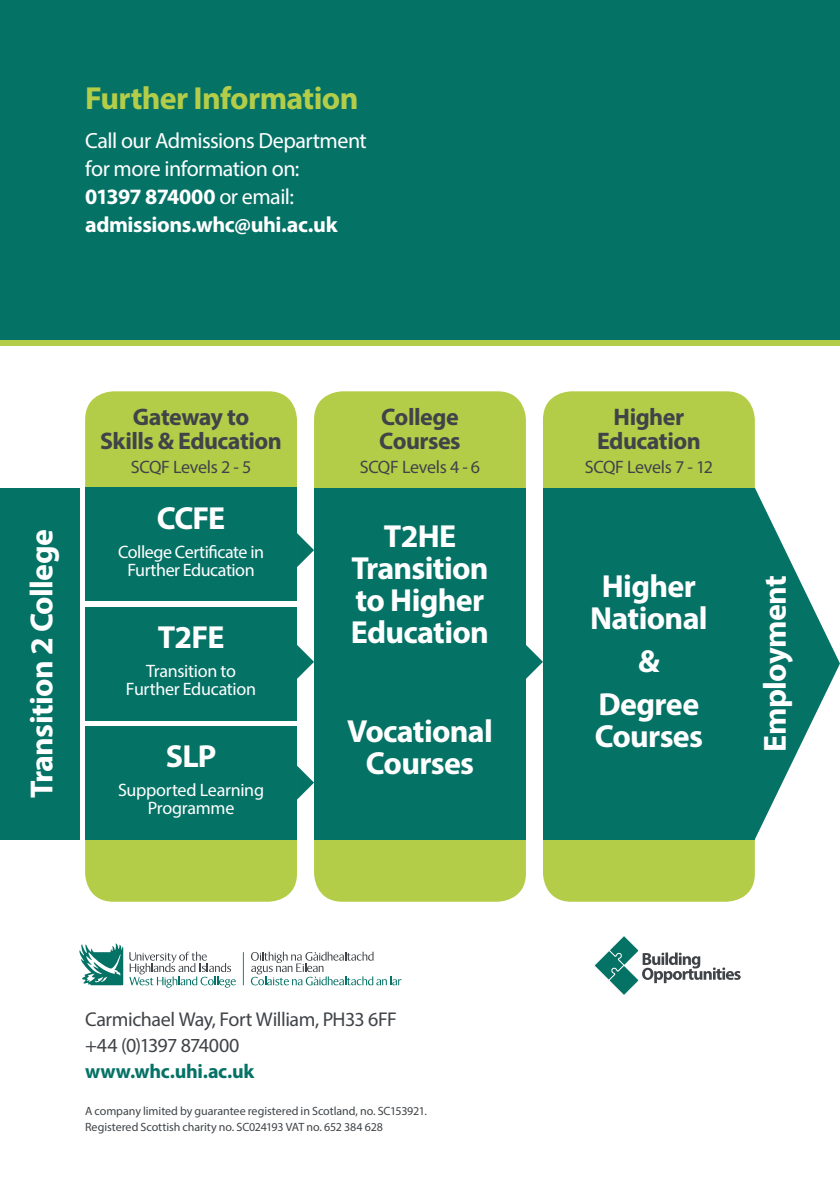
<style>
.page{position:relative;width:840px;height:1191px;background:#fff}
.page>*{position:absolute;margin:0;border:0;box-sizing:border-box;transform-origin:0 0}
.Chart_Title{font:700 32px/32px "Myriad Pro";letter-spacing:-.025em;color:#fff;text-align:center}
.t1{font:700 32px "Myriad Pro";letter-spacing:-.02em;color:#b4cd49}
.Chart_Heading_1{font:700 24px/24px "Myriad Pro";letter-spacing:-.02em;color:#404448;text-align:center}
.Body_White{font:22px/28px "Myriad Pro";letter-spacing:-.025em;color:#fff}
.Body{font:20px/26px "Myriad Pro";letter-spacing:-.025em;color:#404448}
.Chart_Small{font:18px/18px "Myriad Pro";letter-spacing:-.02em;color:#fff;text-align:center}
.Chart_Heading_2{font:18px "Myriad Pro";letter-spacing:-.02em;color:#404448}
.Body-2{font:12px/16px "Myriad Pro";letter-spacing:-.005em;color:#404448}
.s1{font-weight:700}
.s2{font-weight:700;color:#057266}
</style>
<div class="page">
<div style="left:0;top:0;width:839px;height:340px;background:#057266"></div>
<div style="left:0;top:340px;width:839px;height:6px;background:#b4cd49"></div>
<div style="left:85px;top:391px;width:212px;height:142px;background:#b4cd49;border-radius:28px"></div>
<div style="left:85px;top:488px;width:212px;height:113px;background:#057266"></div>
<div style="left:85px;top:607px;width:212px;height:113px;background:#057266"></div>
<div style="left:85px;top:760px;width:212px;height:141px;background:#b4cd49;border-radius:28px"></div>
<div style="left:314px;top:391px;width:211px;height:510px;background:#b4cd49;border-radius:28px"></div>
<div style="left:542px;top:391px;width:212px;height:510px;background:#b4cd49;border-radius:28px"></div>
<div style="left:542px;top:488px;width:212px;height:351px;background:#057266"></div>
<div style="left:85px;top:726px;width:212px;height:113px;background:#057266"></div>
<svg style="left:297px;top:533px;width:17px;height:34px"></svg>
<svg style="left:297px;top:765px;width:17px;height:34px"></svg>
<svg style="left:297px;top:645px;width:17px;height:34px"></svg>
<div style="left:314px;top:488px;width:211px;height:351px;background:#057266"></div>
<svg style="left:754px;top:488px;width:85px;height:351px"></svg>
<svg style="left:525px;top:645px;width:17px;height:34px"></svg>
<div style="left:0;top:488px;width:79px;height:351px;background:#057266"></div>
<hr style="left:243px;top:952px;width:1px;height:33px;background:#057266">
<svg style="left:129px;top:951px;width:106px;height:36px"></svg>
<svg style="left:79px;top:943px;width:44px;height:42px"></svg>
<svg style="left:251px;top:951px;width:150px;height:34px"></svg>
<svg style="left:594px;top:936px;width:146px;height:60px"></svg>
<h2 class="t1" style="left:85px;top:77px;width:275px">Further Information</h2>
<p class="Body_White" style="left:85px;top:127px;width:283px">Call our Admissions Department for more information on:<br><span class="s1">01397 874000</span> or email: <span class="s1">admissions.whc@uhi.ac.uk</span></p>
<p class="Chart_Title" style="left:25px;top:797px;width:270px;rotate:-90deg">Transition 2 College</p>
<p class="Chart_Heading_1" style="left:100px;top:404px;width:183px">Gateway to<br>Skills &amp; Education</p>
<p class="Chart_Heading_2" style="left:131px;top:456px;width:122px">SCQF Levels 2 - 5</p>
<p class="Chart_Title" style="left:157px;top:501px;width:70px">CCFE</p>
<p class="Chart_Small" style="left:118px;top:543px;width:147px">College Certificate in<br>Further Education</p>
<p class="Chart_Title" style="left:158px;top:620px;width:68px">T2FE</p>
<p class="Chart_Small" style="left:126px;top:662px;width:132px">Transition to<br>Further Education</p>
<p class="Chart_Title" style="left:166px;top:739px;width:52px">SLP</p>
<p class="Chart_Small" style="left:118px;top:781px;width:147px">Supported Learning<br>Programme</p>
<p class="Chart_Heading_1" style="left:379px;top:404px;width:83px;text-align:left">College<br>Courses</p>
<p class="Chart_Heading_2" style="left:359px;top:456px;width:122px">SCQF Levels 4 - 6</p>
<p class="Chart_Title" style="left:351px;top:519px;width:140px">T2HE<br>Transition to Higher<br>Education</p>
<p class="Chart_Title" style="left:347px;top:714px;width:147px">Vocational<br>Courses</p>
<p class="Body" style="left:85px;top:1006px;width:313px">Carmichael Way, Fort William, PH33 6FF +44 (0)1397 874000 <span class="s2">www.whc.uhi.ac.uk</span></p>
<p class="Body-2" style="left:85px;top:1102px;width:343px">A company limited by guarantee registered in Scotland, no. SC153921.<br>Registered Scottish charity no. SC024193 VAT no. 652 384 628</p>
<p class="Chart_Heading_1" style="left:596px;top:404px;width:105px">Higher<br>Education</p>
<p class="Chart_Heading_2" style="left:584px;top:456px;width:129px">SCQF Levels 7 - 12</p>
<p class="Chart_Title" style="left:589px;top:569px;width:119px">Higher<br>National</p>
<p class="Chart_Title" style="left:637px;top:644px;width:23px">&amp;</p>
<p class="Chart_Title" style="left:594px;top:687px;width:110px;text-align:left">Degree<br>Courses</p>
<p class="Chart_Title" style="left:757px;top:751px;width:177px;rotate:-90deg">Employment</p>
</div>
